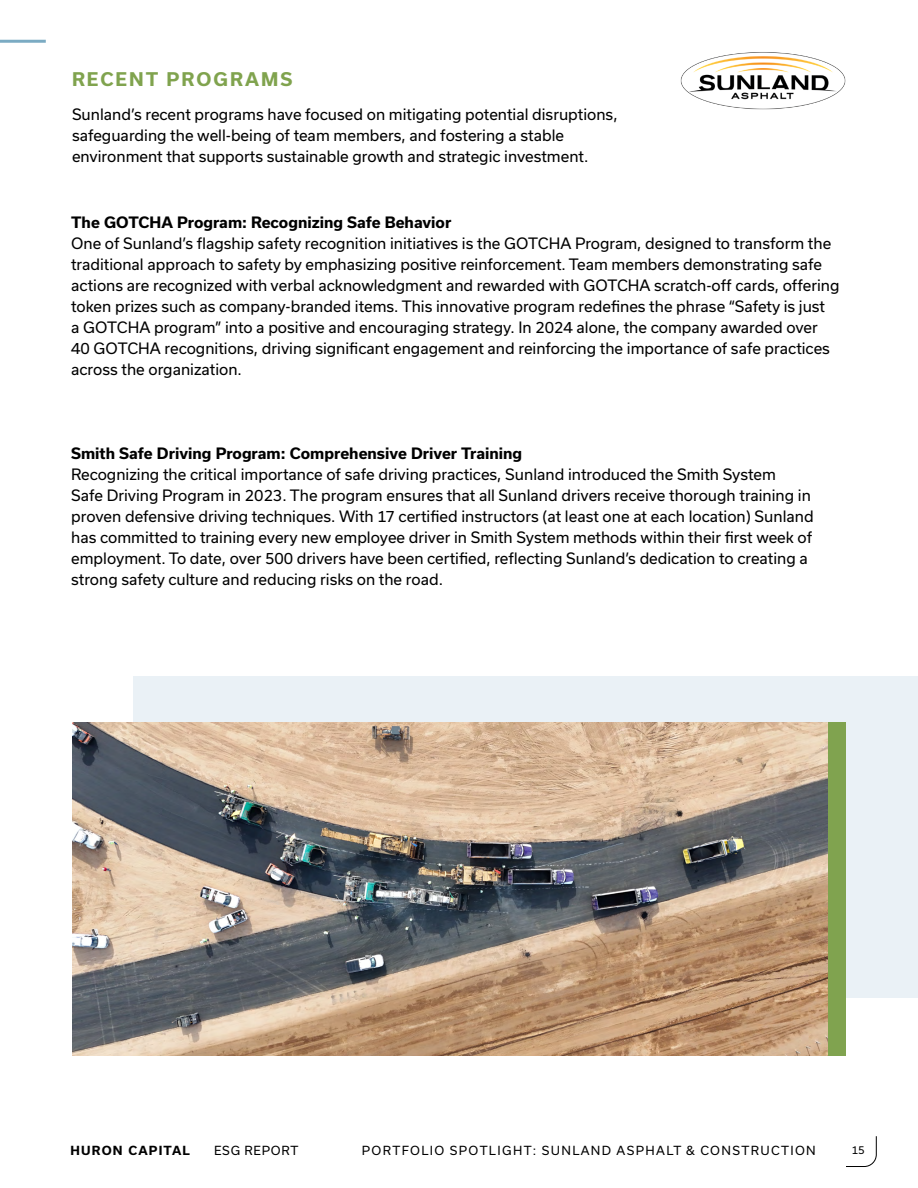
<style>
.page{position:relative;width:918px;height:1188px;background:#fff}
.page>*{position:absolute;margin:0;border:0;box-sizing:border-box;transform-origin:0 0}
.t1{font:700 18px "Usual";letter-spacing:.115em;color:#80a34e}
.t2{font:15px/21px "Usual";color:#000}
.t3{font:700 15px "Usual";color:#000}
.t4{font:12px "Usual";letter-spacing:.115em;color:#000}
.t5{font:700 12px "Usual";letter-spacing:.1em;color:#000}
.t6{font:12px "Usual";letter-spacing:.065em;color:#000}
.t7{font:10.5px "Usual";color:#000}
</style>
<div class="page">
<svg style="left:846px;top:1136px;width:31px;height:31px"></svg>
<hr style="left:0;top:40px;width:46px;height:3px;background:#7babc3">
<div style="left:133px;top:677px;width:785px;height:321px;background:#eaf1f6"></div>
<img style="left:72px;top:722px;width:756px;height:334px">
<div style="left:828px;top:722px;width:18px;height:334px;background:#80a34f"></div>
<img style="left:680px;top:52px;width:166px;height:58px">
<p class="t1" style="left:72px;top:69px;width:222px">RECENT PROGRAMS</p>
<p class="t2" style="left:72px;top:104px;width:547px">Sunland’s recent programs have focused on mitigating potential disruptions, safeguarding the well-being of team members, and fostering a stable environment that supports sustainable growth and strategic investment.</p>
<p class="t3" style="left:71px;top:214px;width:382px">The GOTCHA Program: Recognizing Safe Behavior</p>
<p class="t2" style="left:71px;top:233px;width:770px">One of Sunland’s flagship safety recognition initiatives is the GOTCHA Program, designed to transform the traditional approach to safety by emphasizing positive reinforcement. Team members demonstrating safe actions are recognized with verbal acknowledgment and rewarded with GOTCHA scratch-off cards, offering token prizes such as company-branded items. This innovative program redefines the phrase “Safety is just<br>a GOTCHA program” into a positive and encouraging strategy. In 2024 alone, the company awarded over 40 GOTCHA recognitions, driving significant engagement and reinforcing the importance of safe practices across the organization.</p>
<p class="t3" style="left:71px;top:445px;width:453px">Smith Safe Driving Program: Comprehensive Driver Training</p>
<p class="t2" style="left:71px;top:464px;width:744px">Recognizing the critical importance of safe driving practices, Sunland introduced the Smith System<br>Safe Driving Program in 2023. The program ensures that all Sunland drivers receive thorough training in proven defensive driving techniques. With 17 certified instructors (at least one at each location) Sunland has committed to training every new employee driver in Smith System methods within their first week of employment. To date, over 500 drivers have been certified, reflecting Sunland’s dedication to creating a strong safety culture and reducing risks on the road.</p>
<p class="t5" style="left:71px;top:1144px;width:121px">HURON CAPITAL</p>
<p class="t6" style="left:214px;top:1143px;width:86px">ESG REPORT</p>
<p class="t7" style="left:852px;top:1144px;width:15px">15</p>
<p class="t4" style="left:362px;top:1144px;width:456px">PORTFOLIO SPOTLIGHT: SUNLAND ASPHALT &amp; CONSTRUCTION</p>
</div>
